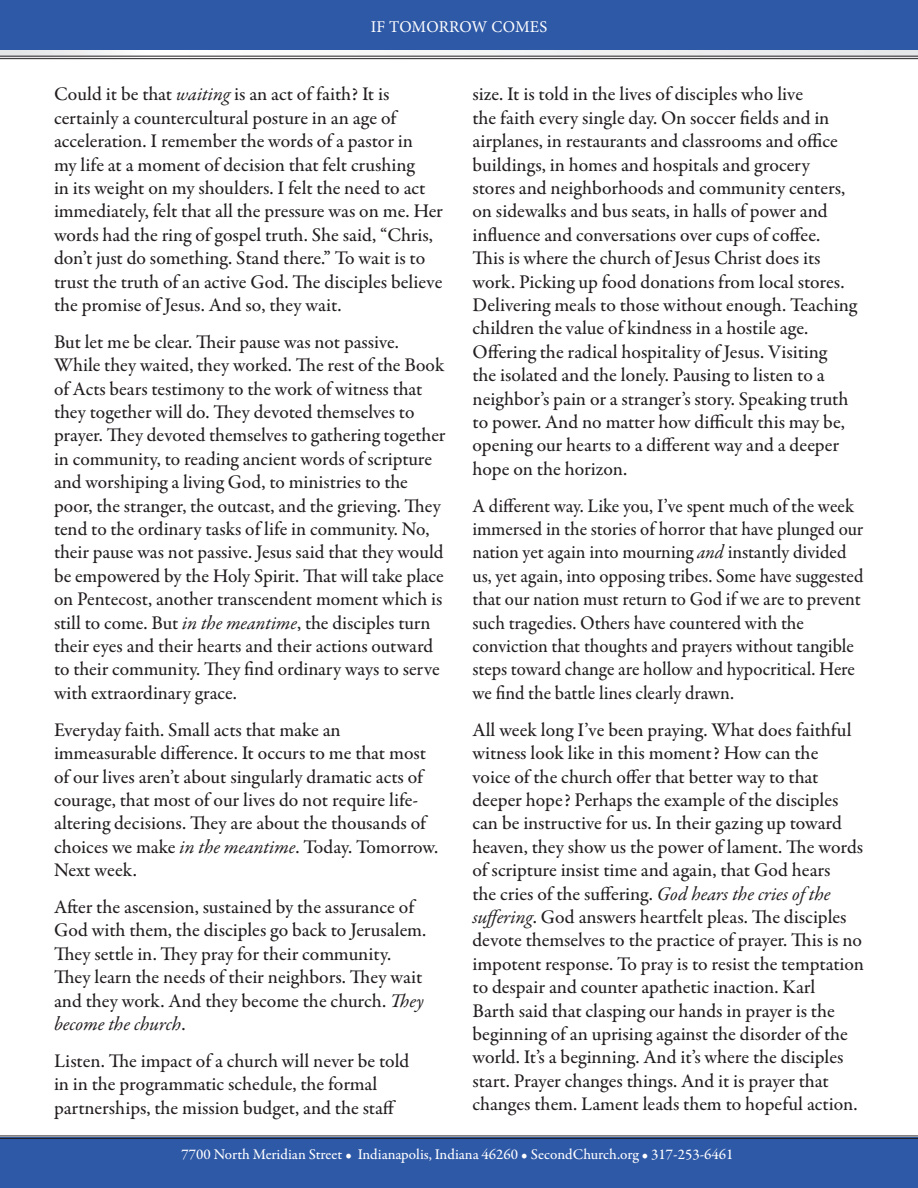
<style>
.page{position:relative;width:918px;height:1188px;background:#fff}
.page>*{position:absolute;margin:0;border:0;box-sizing:border-box;transform-origin:0 0}
.LIT_rack_body{font:500 19.5px/23.4px "Garamond Premr Pro";color:#231f20}
.LIT_rack_body-2{font:500 19.5px/23.4px "Garamond Premr Pro";color:#231f20;scale:.96 1}
.t1{font:16.5px "Minion Pro";color:#fff}
.t2{font:500 15px "Garamond Premr Pro";color:#fff}
.s1{font-weight:400;font-style:italic}
</style>
<div class="page">
<svg style="left:0;top:1135px;width:918px;height:3px;background:#6f7b93"></svg>
<div style="left:0;top:1138px;width:918px;height:50px;background:#2e59a7"></div>
<svg style="left:0;top:56px;width:918px;height:3px"></svg>
<svg style="left:0;top:50px;width:918px;height:6px"></svg>
<div style="left:0;top:0;width:918px;height:50px;background:#2e59a7"></div>
<p class="t1" style="left:371px;top:16px;width:178px">IF TOMORROW COMES</p>
<p class="LIT_rack_body" style="left:54px;top:83px;width:391px">Could it be that <span class="s1">waiting</span> is an act of faith? It is certainly a countercultural posture in an age of acceleration. I remember the words of a pastor in<br>my life at a moment of decision that felt crushing<br>in its weight on my shoulders. I felt the need to act immediately, felt that all the pressure was on me. Her words had the ring of gospel truth. She said, “Chris, don’t just do something. Stand there.” To wait is to trust the truth of an active God. The disciples believe the promise of Jesus. And so, they wait.</p>
<p class="LIT_rack_body" style="left:54px;top:330px;width:393px">But let me be clear. Their pause was not passive.<br>While they waited, they worked. The rest of the Book of Acts bears testimony to the work of witness that they together will do. They devoted themselves to prayer. They devoted themselves to gathering together in community, to reading ancient words of scripture and worshiping a living God, to ministries to the poor, the stranger, the outcast, and the grieving. They tend to the ordinary tasks of life in community. No, their pause was not passive. Jesus said that they would be empowered by the Holy Spirit. That will take place on Pentecost, another transcendent moment which is still to come. But <span class="s1">in the meantime</span>, the disciples turn their eyes and their hearts and their actions outward to their community. They find ordinary ways to serve with extraordinary grace.</p>
<p class="LIT_rack_body" style="left:54px;top:718px;width:386px">Everyday faith. Small acts that make an immeasurable difference. It occurs to me that most of our lives aren’t about singularly dramatic acts of courage, that most of our lives do not require life&shy;altering decisions. They are about the thousands of choices we make <span class="s1">in the meantime</span>. Today. Tomorrow.<br>Next week.</p>
<p class="LIT_rack_body" style="left:54px;top:896px;width:374px">After the ascension, sustained by the assurance of God with them, the disciples go back to Jerusalem.<br>They settle in. They pray for their community.<br>They learn the needs of their neighbors. They wait and they work. And they become the church. <span class="s1">They become the church</span>.</p>
<p class="LIT_rack_body" style="left:54px;top:1050px;width:357px">Listen. The impact of a church will never be told in in the programmatic schedule, the formal partnerships, the mission budget, and the staff</p>
<p class="LIT_rack_body" style="left:472px;top:83px;width:386px">size. It is told in the lives of disciples who live<br>the faith every single day. On soccer fields and in airplanes, in restaurants and classrooms and office buildings, in homes and hospitals and grocery stores and neighborhoods and community centers, on sidewalks and bus seats, in halls of power and influence and conversations over cups of coffee.<br>This is where the church of Jesus Christ does its work. Picking up food donations from local stores.<br>Delivering meals to those without enough. Teaching children the value of kindness in a hostile age.<br>Offering the radical hospitality of Jesus. Visiting<br>the isolated and the lonely. Pausing to listen to a neighbor’s pain or a stranger’s story. Speaking truth to power. And no matter how difficult this may be, opening our hearts to a different way and a deeper hope on the horizon.</p>
<p class="LIT_rack_body-2" style="left:472px;top:494px;width:409px">A different way. Like you, I’ve spent much of the week immersed in the stories of horror that have plunged our nation yet again into mourning <span class="s1">and</span> instantly divided us, yet again, into opposing tribes. Some have suggested that our nation must return to God if we are to prevent such tragedies. Others have countered with the conviction that thoughts and prayers without tangible steps toward change are hollow and hypocritical. Here we find the battle lines clearly drawn.</p>
<p class="LIT_rack_body" style="left:472px;top:718px;width:393px">All week long I’ve been praying. What does faithful witness look like in this moment? How can the<br>voice of the church offer that better way to that deeper hope? Perhaps the example of the disciples can be instructive for us. In their gazing up toward heaven, they show us the power of lament. The words of scripture insist time and again, that God hears<br>the cries of the suffering. <span class="s1">God hears the cries of the suffering</span>. God answers heartfelt pleas. The disciples devote themselves to the practice of prayer. This is no impotent response. To pray is to resist the temptation to despair and counter apathetic inaction. Karl<br>Barth said that clasping our hands in prayer is the beginning of an uprising against the disorder of the world. It’s a beginning. And it’s where the disciples start. Prayer changes things. And it is prayer that changes them. Lament leads them to hopeful action.</p>
<p class="t2" style="left:181px;top:1145px;width:554px">7700 North Meridian Street • Indianapolis, Indiana 46260 • SecondChurch.org • 317-253-6461</p>
</div>
